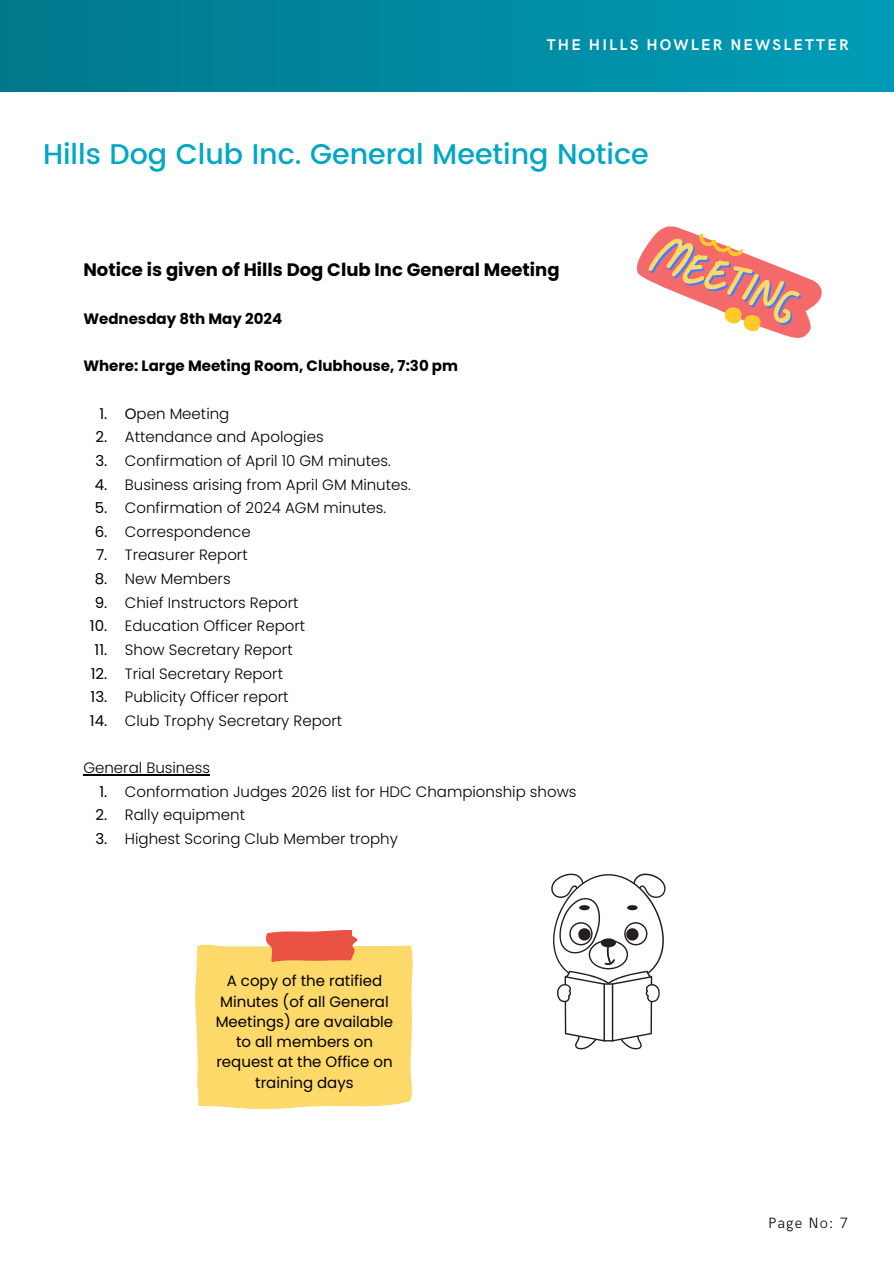
<style>
.page{position:relative;width:894px;height:1264px;background:#fff}
.page>*{position:absolute;margin:0;border:0;box-sizing:border-box;transform-origin:0 0}
.t1{font:500 28.5px "Poppins";color:#01a7c4}
.t2{font:700 18px "Poppins";color:#000}
.t3{font:700 15.45px "HK Grotesk";letter-spacing:.14em;color:#fff}
.t4{font:300 15px "Poppins";color:#000}
.t5{font:15px/20.2px "Poppins";color:#000;text-align:center}
.t6{font:700 15px "Poppins";color:#000}
.t7{font:300 15px "HK Grotesk";letter-spacing:.07em;color:#000}
.s1{font-weight:400}
</style>
<div class="page">
<div style="left:0;top:0;width:893px;height:92px;background:linear-gradient(to right,#01778b,#009cb7)"></div>
<svg style="left:636px;top:226px;width:186px;height:112px"></svg>
<svg style="left:195px;top:930px;width:218px;height:178px;background:#fbd372"></svg>
<hr style="left:83px;top:774px;width:127px;height:1px;background:#000">
<svg style="left:551px;top:873px;width:115px;height:176px"></svg>
<p class="t3" style="left:546px;top:36px;width:303px">THE HILLS HOWLER NEWSLETTER</p>
<p class="t1" style="left:43px;top:137px;width:607px">Hills Dog Club Inc. General Meeting Notice</p>
<h1 class="t2" style="left:83px;top:257px;width:477px">Notice is given of Hills Dog Club Inc General Meeting</h1>
<p class="t6" style="left:83px;top:308px;width:200px">Wednesday 8th May 2024</p>
<h2 class="t6" style="left:83px;top:355px;width:376px">Where: Large Meeting Room, Clubhouse, 7:30 pm</h2>
<h4 class="t4" style="left:99px;top:403px;width:131px"><span class="s1">1. O</span>pen Meeting</h4>
<h4 class="t4" style="left:96px;top:426px;width:229px"><span class="s1">2.</span> Attendance and Apologies</h4>
<p class="t4" style="left:95px;top:450px;width:297px"><span class="s1">3.</span> Confirmation of April 10 GM minutes.</p>
<p class="t4" style="left:95px;top:474px;width:317px"><span class="s1">4.</span> Business arising from April GM Minutes.</p>
<p class="t4" style="left:95px;top:497px;width:293px"><span class="s1">5.</span> Confirmation of 2024 AGM minutes.</p>
<p class="t4" style="left:95px;top:521px;width:157px"><span class="s1">6.</span> Correspondence</p>
<p class="t4" style="left:96px;top:544px;width:153px"><span class="s1">7.</span> Treasurer Report</p>
<p class="t4" style="left:95px;top:568px;width:137px"><span class="s1">8.</span> New Members</p>
<p class="t4" style="left:95px;top:592px;width:205px"><span class="s1">9.</span> Chief Instructors Report</p>
<p class="t4" style="left:90px;top:615px;width:217px"><span class="s1">10.</span> Education Officer Report</p>
<p class="t4" style="left:95px;top:639px;width:199px"><span class="s1">11.</span> Show Secretary Report</p>
<p class="t4" style="left:91px;top:663px;width:194px"><span class="s1">12.</span> Trial Secretary Report</p>
<p class="t4" style="left:91px;top:686px;width:199px"><span class="s1">13.</span> Publicity Officer report</p>
<p class="t4" style="left:90px;top:710px;width:254px"><span class="s1">14.</span> Club Trophy Secretary Report</p>
<p class="t4" style="left:83px;top:757px;width:128px">General Business</p>
<p class="t4" style="left:99px;top:781px;width:478px"><span class="s1">1.</span> Conformation Judges 2026 list for HDC Championship shows</p>
<p class="t4" style="left:96px;top:804px;width:151px"><span class="s1">2.</span> Rally equipment</p>
<p class="t4" style="left:95px;top:828px;width:304px"><span class="s1">3.</span> Highest Scoring Club Member trophy</p>
<h3 class="t5" style="left:216px;top:970px;width:179px">A copy of the ratified<br>Minutes (of all General<br>Meetings) are available to all members on request at the Office on training days</h3>
<p class="t7" style="left:768px;top:1214px;width:81px">Page No: 7</p>
</div>
